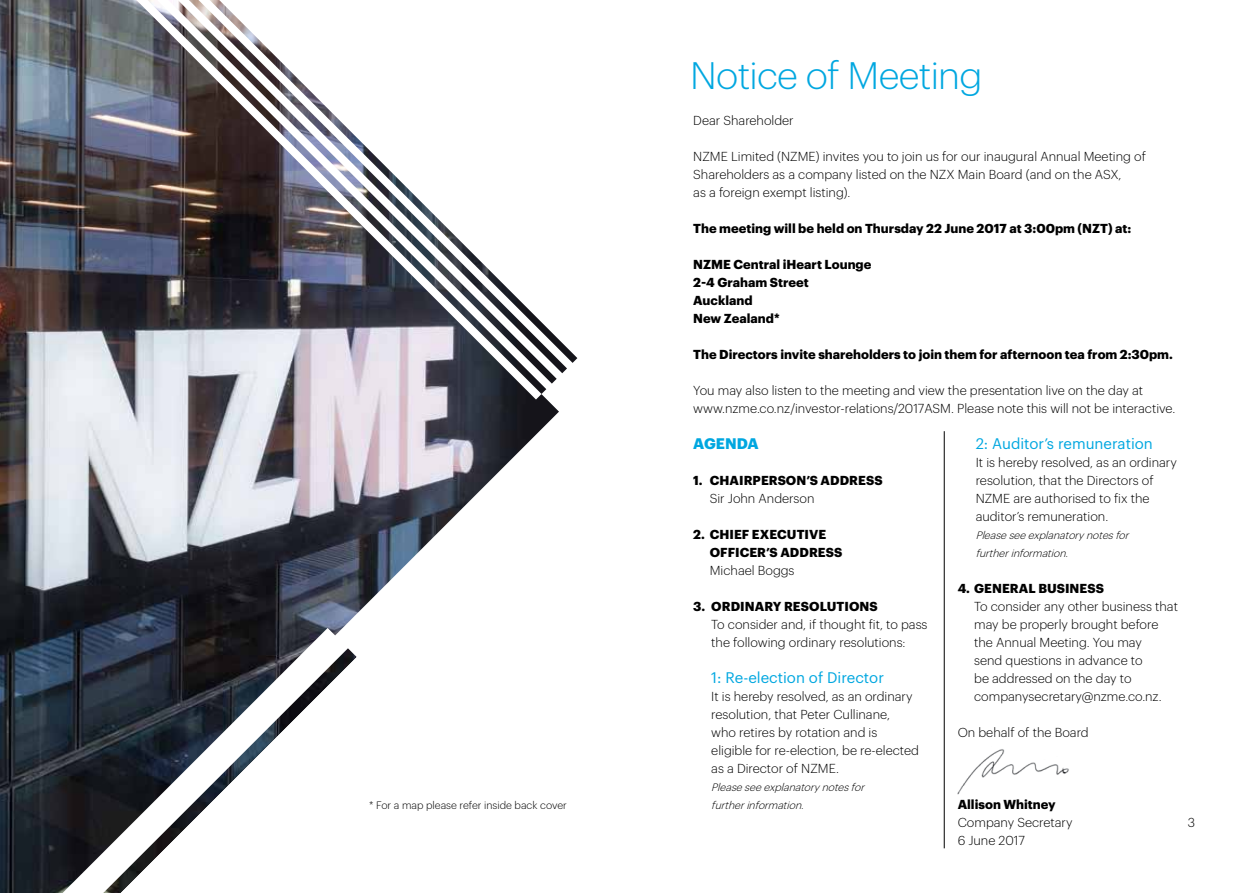
<style>
.page{position:relative;width:1259px;height:893px;background:#fff}
.page>*{position:absolute;margin:0;border:0;box-sizing:border-box;transform-origin:0 0}
.t1{font:300 37.5px "Graphik";letter-spacing:-.02em;color:#00a7e0}
.t2{font:15px "Graphik";color:#00a7e0}
.t3{font:700 15px "Graphik";letter-spacing:.005em;color:#00a7e0}
.t4{font:300 12.75px/18px "Graphik";color:#000}
.t5{font:700 12.75px/18px "Graphik";color:#000}
.t6{font:italic 300 10.5px/18px "Graphik";color:#000}
.t7{font:300 10.5px "Graphik";color:#000}
</style>
<div class="page">
<img style="left:0;top:0;width:63px;height:893px">
<svg style="left:63px;top:0;width:515px;height:893px"></svg>
<hr style="left:944px;top:431px;width:1px;height:417px;background:#000">
<img style="left:957px;top:749px;width:112px;height:46px">
<p class="t7" style="left:369px;top:798px;width:199px">* For a map please refer inside back cover</p>
<h1 class="t1" style="left:690px;top:48px;width:293px">Notice of Meeting</h1>
<p class="t4" style="left:693px;top:111px;width:102px">Dear Shareholder</p>
<p class="t4" style="left:693px;top:147px;width:454px">NZME Limited (NZME) invites you to join us for our inaugural Annual Meeting of<br>Shareholders as a company listed on the NZX Main Board (and on the ASX,<br>as a foreign exempt listing).</p>
<p class="t5" style="left:693px;top:218px;width:439px">The meeting will be held on Thursday 22 June 2017 at 3:00pm (NZT) at:</p>
<p class="t5" style="left:693px;top:254px;width:180px">NZME Central iHeart Lounge<br>2-4 Graham Street<br>Auckland<br>New Zealand*</p>
<p class="t5" style="left:693px;top:344px;width:481px">The Directors invite shareholders to join them for afternoon tea from 2:30pm.</p>
<p class="t4" style="left:693px;top:381px;width:483px">You may also listen to the meeting and view the presentation live on the day at www.nzme.co.nz/investor-relations/2017ASM. Please note this will not be interactive.</p>
<p class="t3" style="left:693px;top:432px;width:67px">AGENDA</p>
<p class="t5" style="left:693px;top:470px;width:191px">1. CHAIRPERSON’S ADDRESS</p>
<p class="t4" style="left:710px;top:489px;width:106px">Sir John Anderson</p>
<p class="t5" style="left:710px;top:524px;width:134px;text-indent:-16px">2. CHIEF EXECUTIVE<br>OFFICER’S ADDRESS</p>
<p class="t4" style="left:710px;top:561px;width:86px">Michael Boggs</p>
<p class="t5" style="left:693px;top:596px;width:186px">3. ORDINARY RESOLUTIONS</p>
<p class="t4" style="left:711px;top:615px;width:218px">To consider and, if thought fit, to pass the following ordinary resolutions:</p>
<p class="t2" style="left:711px;top:666px;width:174px">1: Re-election of Director</p>
<p class="t4" style="left:711px;top:687px;width:209px">It is hereby resolved, as an ordinary resolution, that Peter Cullinane,<br>who retires by rotation and is eligible for re-election, be re-elected as a Director of NZME.</p>
<p class="t6" style="left:711px;top:778px;width:158px">Pleaseseeexplanatorynotesfor furtherinformation.</p>
<p class="t2" style="left:975px;top:432px;width:179px">2: Auditor’s remuneration</p>
<p class="t4" style="left:975px;top:453px;width:203px">It is hereby resolved, as an ordinary resolution, that the Directors of<br>NZME are authorised to fix the auditor’s remuneration.</p>
<p class="t6" style="left:975px;top:526px;width:158px">Pleaseseeexplanatorynotesfor furtherinformation.</p>
<p class="t5" style="left:957px;top:578px;width:148px">4. GENERAL BUSINESS</p>
<p class="t4" style="left:974px;top:597px;width:205px">To consider any other business that may be properly brought before the Annual Meeting. You may<br>send questions in advance to<br>be addressed on the day to companysecretary@nzme.co.nz.</p>
<p class="t4" style="left:957px;top:723px;width:132px">On behalf of the Board</p>
<p class="t5" style="left:957px;top:794px;width:99px">Allison Whitney</p>
<p class="t4" style="left:957px;top:813px;width:116px">Company Secretary<br>6 June 2017</p>
<p class="t4" style="left:1188px;top:813px;width:9px">3</p>
</div>
